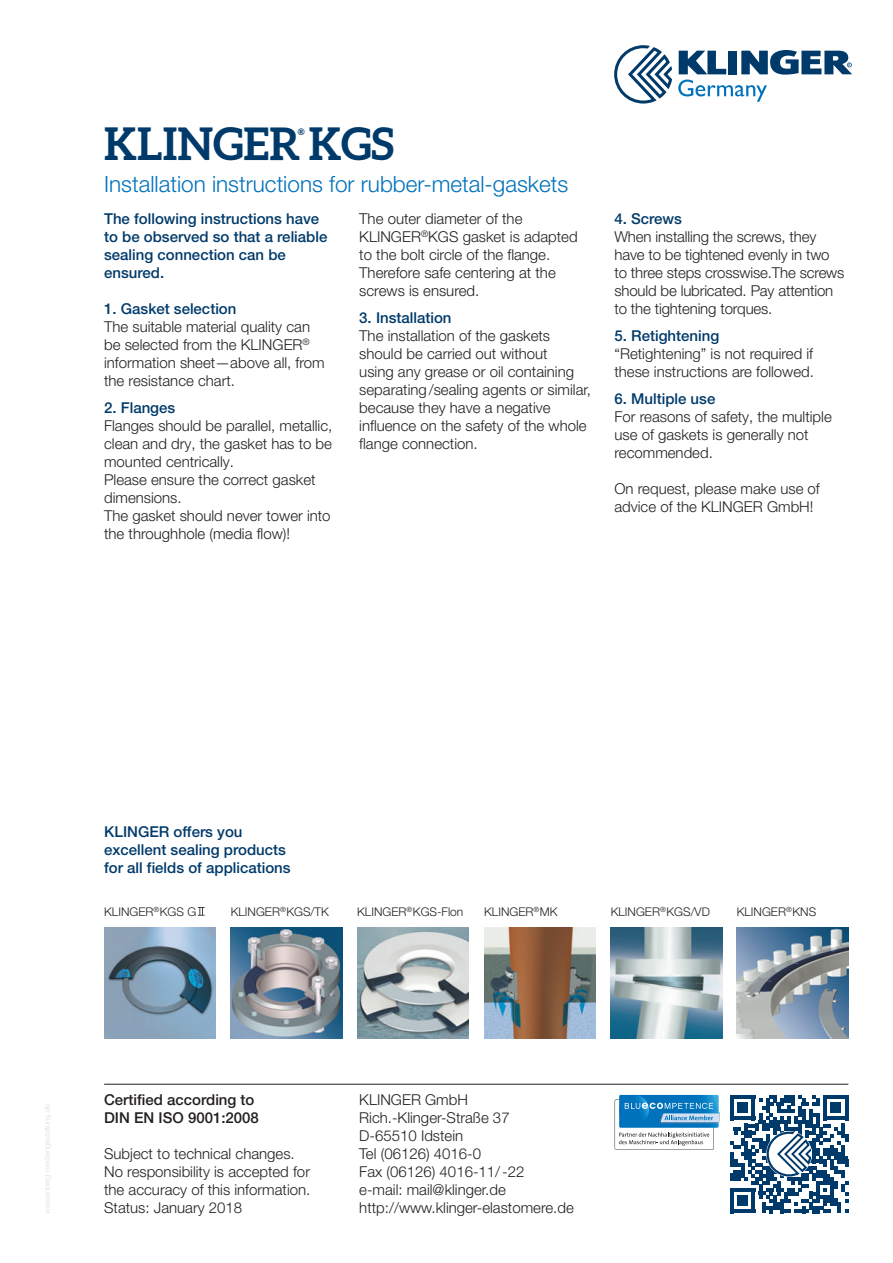
<style>
.page{position:relative;width:893px;height:1263px;background:#fff}
.page>*{position:absolute;margin:0;border:0;box-sizing:border-box;transform-origin:0 0}
.t1{font:700 45px "Aleo";color:#003a6a}
.t2{font:300 22.5px "Helvetica Neue LT Pro";color:#0072bc}
.t3{font:300 15px/18px "Helvetica Neue LT Pro";color:#231f20}
.t4{font:500 15px/18px "Helvetica Neue LT Pro";color:#003a6a}
.t5{font:500 15px/18px "Helvetica Neue LT Pro";color:#231f20}
.t6{font:300 12px "Helvetica Neue LT Pro";color:#231f20}
.t7{font:700 9px "Aleo";color:#003a6a}
.t8{font:300 7.5px "Helvetica Neue LT Pro";color:#d7deeb}
</style>
<div class="page">
<svg style="left:614px;top:45px;width:58px;height:59px"></svg>
<svg style="left:678px;top:50px;width:174px;height:52px"></svg>
<svg style="left:730px;top:1095px;width:118px;height:118px"></svg>
<svg style="left:614px;top:1095px;width:106px;height:55px"></svg>
<hr style="left:104px;top:1084px;width:744px;height:1px;background:#231f20">
<svg style="left:198px;top:907px;width:7px;height:9px"></svg>
<img style="left:104px;top:927px;width:112px;height:112px">
<img style="left:357px;top:927px;width:112px;height:112px">
<img style="left:484px;top:927px;width:112px;height:112px">
<img style="left:611px;top:927px;width:111px;height:112px">
<img style="left:737px;top:927px;width:111px;height:112px">
<img style="left:231px;top:927px;width:111px;height:112px">
<h1 class="t1" style="left:104px;top:118px;width:292px">KLINGER KGS</h1>
<p class="t7" style="left:298px;top:126px;width:8px">®</p>
<h2 class="t2" style="left:104px;top:170px;width:466px">Installation instructions for rubber-metal-gaskets</h2>
<p class="t4" style="left:104px;top:209px;width:225px">The following instructions have to be observed so that a reliable sealing connection can be ensured.</p>
<p class="t4" style="left:104px;top:299px;width:134px">1. Gasket selection</p>
<p class="t3" style="left:104px;top:317px;width:222px">The suitable material quality can be selected from the KLINGER<sup>® </sup>information sheet—above all, from the resistance chart.</p>
<p class="t4" style="left:104px;top:398px;width:73px">2. Flanges</p>
<p class="t3" style="left:104px;top:416px;width:230px">Flanges should be parallel, metallic, clean and dry, the gasket has to be mounted centrically.<br>Please ensure the correct gasket dimensions.<br>The gasket should never tower into the throughhole (media flow)!</p>
<p class="t3" style="left:359px;top:209px;width:220px">The outer diameter of the<br>KLINGER<sup>®</sup>KGS gasket is adapted to the bolt circle of the flange.<br>Therefore safe centering at the screws is ensured.</p>
<p class="t4" style="left:359px;top:308px;width:94px">3. Installation</p>
<p class="t3" style="left:359px;top:326px;width:233px">The installation of the gaskets should be carried out without<br>using any grease or oil containing separating /sealing agents or similar, because they have a negative influence on the safety of the whole flange connection.</p>
<p class="t4" style="left:614px;top:209px;width:69px">4. Screws</p>
<p class="t3" style="left:614px;top:227px;width:231px">When installing the screws, they have to be tightened evenly in two to three steps crosswise.The screws should be lubricated. Pay attention to the tightening torques.</p>
<p class="t4" style="left:614px;top:326px;width:106px">5. Retightening</p>
<p class="t3" style="left:614px;top:344px;width:201px">“Retightening” is not required if these instructions are followed.</p>
<p class="t4" style="left:614px;top:389px;width:102px">6. Multiple use</p>
<p class="t3" style="left:614px;top:407px;width:219px">For reasons of safety, the multiple use of gaskets is generally not recommended.</p>
<p class="t3" style="left:614px;top:479px;width:207px">On request, please make use of advice of the KLINGER GmbH!</p>
<p class="t4" style="left:104px;top:823px;width:188px">KLINGER offers you excellent sealing products for all fields of applications</p>
<p class="t6" style="left:104px;top:904px;width:94px">KLINGER<sup>®</sup>KGS G</p>
<p class="t6" style="left:231px;top:904px;width:100px">KLINGER<sup>®</sup>KGS/TK</p>
<p class="t6" style="left:357px;top:904px;width:108px">KLINGER<sup>®</sup>KGS-Flon</p>
<p class="t6" style="left:484px;top:904px;width:75px">KLINGER<sup>®</sup>MK</p>
<p class="t6" style="left:611px;top:904px;width:101px">KLINGER<sup>®</sup>KGS/VD</p>
<p class="t6" style="left:737px;top:904px;width:81px">KLINGER<sup>®</sup>KNS</p>
<p class="t8" style="left:43px;top:1214px;width:111px;rotate:-90deg">wassenberg-mediengestaltung.de</p>
<p class="t5" style="left:104px;top:1091px;width:156px">Certified according to<br>DIN EN ISO 9001:2008</p>
<p class="t3" style="left:104px;top:1145px;width:208px">Subject to technical changes.<br>No responsibility is accepted for the accuracy of this information.<br>Status: January 2018</p>
<p class="t3" style="left:359px;top:1091px;width:216px">KLINGER GmbH<br>Rich.-Klinger-Straße 37<br>D-65510 Idstein<br>Tel (06126) 4016-0<br>Fax (06126) 4016-11/ -22<br>e-mail: mail@klinger.de http://www.klinger-elastomere.de</p>
</div>
